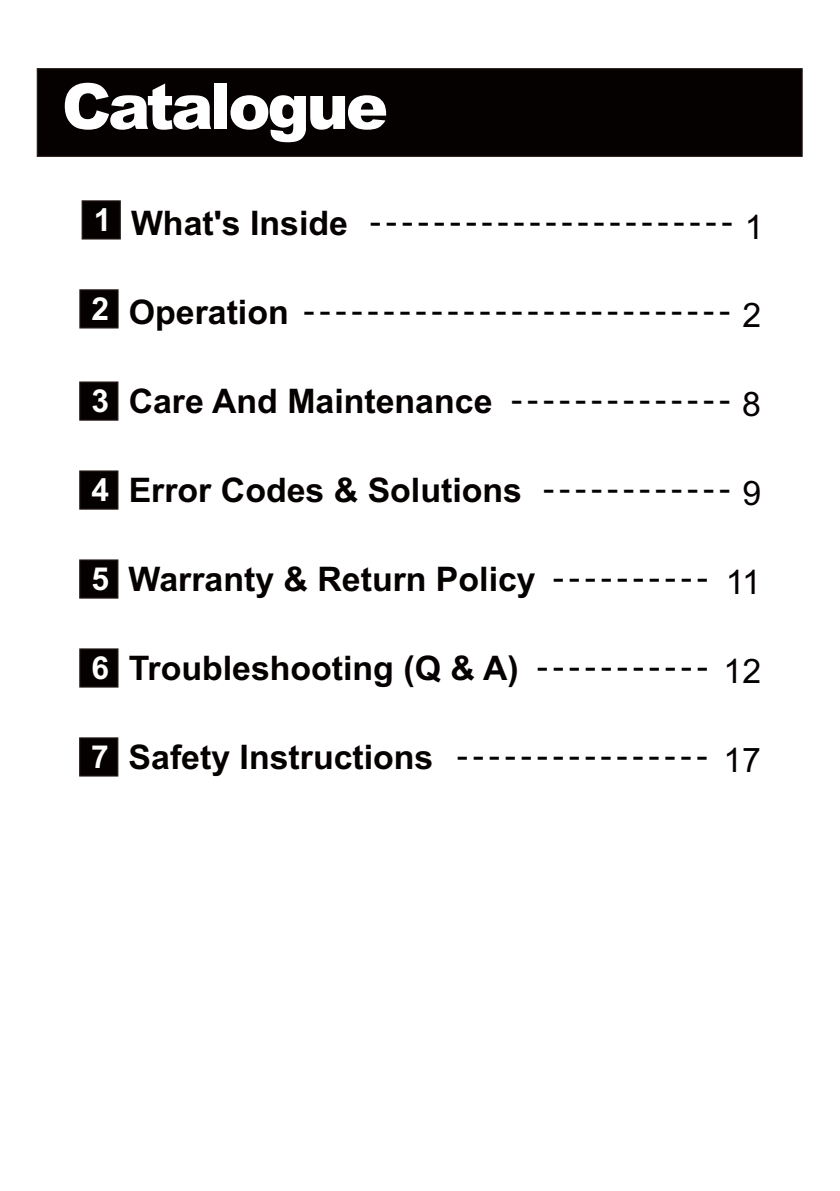
<style>
.page{position:relative;width:840px;height:1191px;background:#fff}
.page>*{position:absolute;margin:0;border:0;box-sizing:border-box;transform-origin:0 0}
.t1{font:900 63.4px "Arial";letter-spacing:-.05em;color:#fff}
.t2{font:700 33.8px "Arial";color:#060101}
.t3{font:33.8px "Arial";color:#060101}
.s1{font-weight:700;font-size:31.8px;color:#fff}
.s2{font-weight:700}
.s3{font-size:31.8px;color:#fff}
.s4{font-weight:400}
</style>
<div class="page">
<div style="left:36px;top:68px;width:766px;height:89px;background:#060101"></div>
<svg style="left:81px;top:200px;width:40px;height:40px;background:#120d0c"></svg>
<svg style="left:79px;top:289px;width:40px;height:40px;background:#120c0c"></svg>
<svg style="left:79px;top:381px;width:40px;height:40px;background:#120d0c"></svg>
<svg style="left:79px;top:470px;width:40px;height:40px;background:#120d0c"></svg>
<svg style="left:79px;top:559px;width:40px;height:40px;background:#120d0c"></svg>
<svg style="left:79px;top:648px;width:40px;height:40px;background:#120d0c"></svg>
<svg style="left:79px;top:737px;width:40px;height:40px;background:#120d0c"></svg>
<h1 class="t1" style="left:62px;top:84px;width:327px">Catalogue</h1>
<p class="t3" style="left:94px;top:208px;width:671px"><span class="s1">1</span> <span class="s2">What's Inside</span> ----------------------- 1</p>
<p class="t3" style="left:91px;top:297px;width:671px"><span class="s1">2</span> <span class="s2">Operation</span> --------------------------- 2</p>
<p class="t2" style="left:91px;top:388px;width:671px"><span class="s3">3</span> Care And Maintenance <span class="s4">-------------- 8</span></p>
<p class="t2" style="left:91px;top:477px;width:671px"><span class="s3">4</span> Error Codes &amp; Solutions <span class="s4">------------ 9</span></p>
<p class="t2" style="left:91px;top:566px;width:671px"><span class="s3">5</span> Warranty &amp; Return Policy <span class="s4">---------- 11</span></p>
<p class="t2" style="left:91px;top:655px;width:671px"><span class="s3">6</span> Troubleshooting (Q &amp; A) <span class="s4">----------- 12</span></p>
<p class="t2" style="left:91px;top:744px;width:671px"><span class="s3">7</span> Safety Instructions <span class="s4">---------------- 17</span></p>
</div>
